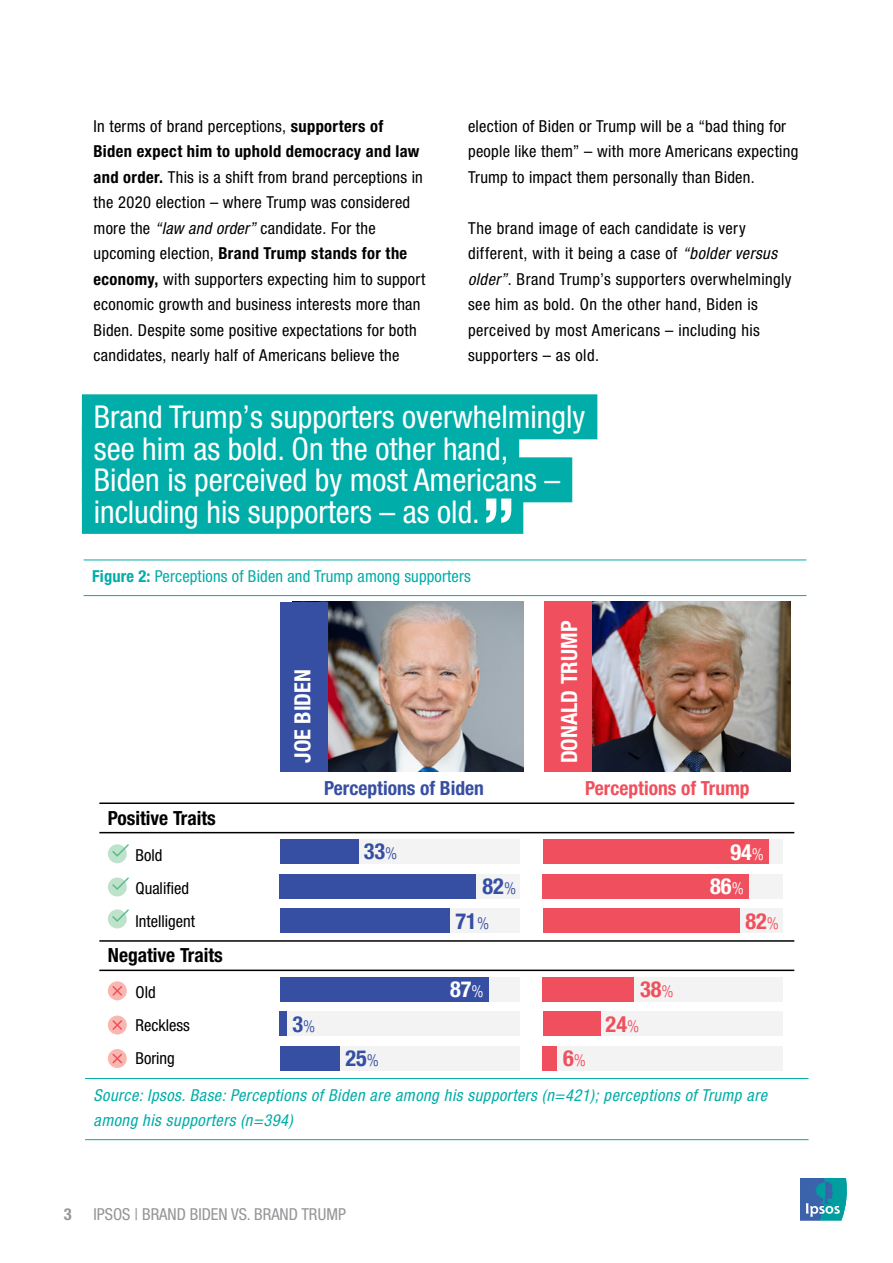
<style>
.page{position:relative;width:893px;height:1263px;background:#fff}
.page>*{position:absolute;margin:0;border:0;box-sizing:border-box;transform-origin:0 0}
.Pull_Quote_2{font:condensed 31.5px "Helvetica Neue LT Pro";color:#fff}
.t1{font:700 condensed 22.35px "Helvetica Neue LT Pro";color:#fff}
.t2{font:700 condensed 22.35px/34.2px "Helvetica Neue LT";color:#374fa2}
.t3{font:700 condensed 22.35px "Helvetica Neue LT";color:#f0505d}
.t4{font:700 condensed 22.35px "Helvetica Neue LT";color:#fff}
.t5{font:700 condensed 19.5px "Helvetica Neue LT Pro";color:#000}
.t6{font:700 condensed 19.5px "Helvetica Neue LT Pro";color:#374fa2}
.t7{font:700 condensed 19.5px "Helvetica Neue LT Pro";color:#f0505d}
.Body_copy{font:condensed 16.5px/25.5px "Helvetica Neue LT Pro";letter-spacing:.02em;color:#000}
.Figure_Footer{font:italic condensed 16.5px/25.5px "Helvetica Neue LT Pro";letter-spacing:.03em;color:#00ada8}
.Figure_Header{font:condensed 16.5px "Helvetica Neue LT Pro";letter-spacing:.01em;color:#00ada8}
.Body_copy-2{font:condensed 16.5px/33px "Helvetica Neue LT Pro";color:#000}
.t8{font:condensed 16.5px "Helvetica Neue LT Pro";color:#939598}
.t9{font:700 condensed 16.5px "Helvetica Neue LT Pro";color:#939598}
.s1{font-weight:700}
.s2{font-style:italic}
.s3{font-weight:300;font-size:16.8px}
</style>
<div class="page">
<hr style="left:84px;top:595px;width:722px;height:1px;background:#00ada8">
<hr style="left:84px;top:560px;width:722px;height:1px;background:#00ada8">
<div style="left:82px;top:394px;width:515px;height:45px;background:#00ada8"></div>
<div style="left:82px;top:426px;width:437px;height:45px;background:#00ada8"></div>
<div style="left:82px;top:457px;width:490px;height:45px;background:#00ada8"></div>
<div style="left:82px;top:489px;width:441px;height:45px;background:#00ada8"></div>
<svg style="left:486px;top:498px;width:25px;height:25px"></svg>
<div style="left:543px;top:840px;width:240px;height:24px;background:linear-gradient(to bottom,#f3f3f3,#f3f3f3)"></div>
<div style="left:543px;top:874px;width:240px;height:24px;background:#f3f3f3"></div>
<div style="left:543px;top:908px;width:240px;height:25px;background:#f3f3f3"></div>
<div style="left:543px;top:840px;width:225px;height:24px;background:#f0505d"></div>
<div style="left:543px;top:874px;width:206px;height:24px;background:#f0505d"></div>
<div style="left:543px;top:908px;width:196px;height:25px;background:#f0505d"></div>
<div style="left:543px;top:977px;width:240px;height:24px;background:#f3f3f3"></div>
<div style="left:543px;top:1012px;width:240px;height:24px;background:#f3f3f3"></div>
<div style="left:543px;top:1046px;width:240px;height:24px;background:#f3f3f3"></div>
<div style="left:543px;top:977px;width:91px;height:24px;background:#f0505d"></div>
<div style="left:543px;top:1012px;width:57px;height:24px;background:#f0505d"></div>
<div style="left:543px;top:1046px;width:14px;height:24px;background:#f0505d"></div>
<div style="left:280px;top:977px;width:240px;height:24px;background:#f3f3f3"></div>
<div style="left:280px;top:1012px;width:240px;height:24px;background:#f3f3f3"></div>
<div style="left:280px;top:1046px;width:240px;height:24px;background:#f3f3f3"></div>
<div style="left:280px;top:840px;width:240px;height:24px;background:#f3f3f3"></div>
<div style="left:280px;top:874px;width:240px;height:24px;background:#f3f3f3"></div>
<div style="left:280px;top:908px;width:240px;height:25px;background:#f3f3f3"></div>
<div style="left:108px;top:844px;width:19px;height:19px;background:#bee2cb;border-radius:50%"></div>
<svg style="left:111px;top:844px;width:18px;height:13px"></svg>
<div style="left:108px;top:877px;width:19px;height:19px;background:#bee2cb;border-radius:50%"></div>
<svg style="left:111px;top:877px;width:18px;height:13px"></svg>
<div style="left:108px;top:909px;width:19px;height:19px;background:#bee2cb;border-radius:50%"></div>
<svg style="left:111px;top:909px;width:18px;height:13px"></svg>
<div style="left:108px;top:981px;width:19px;height:19px;background:#f9b7b0;border-radius:50%"></div>
<svg style="left:112px;top:986px;width:10px;height:10px"></svg>
<div style="left:108px;top:1015px;width:19px;height:19px;background:#f9b7b0;border-radius:50%"></div>
<svg style="left:112px;top:1020px;width:10px;height:10px"></svg>
<svg style="left:108px;top:1049px;width:19px;height:19px"></svg>
<svg style="left:111px;top:1052px;width:13px;height:13px"></svg>
<img style="left:591px;top:602px;width:199px;height:169px">
<div style="left:544px;top:602px;width:47px;height:170px;background:#f0505d"></div>
<img style="left:328px;top:602px;width:196px;height:169px">
<div style="left:280px;top:602px;width:48px;height:169px;background:#374fa2"></div>
<hr style="left:99px;top:832px;width:695px;height:1px;background:#000">
<hr style="left:99px;top:802px;width:695px;height:2px;background:#000">
<hr style="left:99px;top:969px;width:695px;height:2px;background:#000">
<hr style="left:99px;top:940px;width:695px;height:2px;background:#000">
<div style="left:280px;top:840px;width:79px;height:24px;background:#374fa2"></div>
<div style="left:280px;top:874px;width:196px;height:24px;background:#374fa2"></div>
<div style="left:280px;top:908px;width:170px;height:25px;background:#374fa2"></div>
<div style="left:280px;top:977px;width:208px;height:24px;background:#374fa2"></div>
<div style="left:280px;top:1012px;width:7px;height:24px;background:#374fa2"></div>
<div style="left:280px;top:1046px;width:60px;height:24px;background:#374fa2"></div>
<hr style="left:85px;top:1139px;width:724px;height:1px;background:#00ada8">
<hr style="left:85px;top:1078px;width:724px;height:1px;background:#00ada8">
<svg style="left:800px;top:1178px;width:47px;height:42px;background:#368caf"></svg>
<p class="Body_copy" style="left:94px;top:113px;width:333px">In terms of brand perceptions, <span class="s1">supporters of Biden expect him to uphold democracy and law and order.</span> This is a shift from brand perceptions in the 2020 election – where Trump was considered more the <span class="s2">“law and order”</span> candidate. For the upcoming election, <span class="s1">Brand Trump stands for the economy,</span> with supporters expecting him to support economic growth and business interests more than Biden. Despite some positive expectations for both candidates, nearly half of Americans believe the</p>
<p class="Body_copy" style="left:468px;top:113px;width:332px">election of Biden or Trump will be a “bad thing for people like them” – with more Americans expecting<br>Trump to impact them personally than Biden.</p>
<p class="Body_copy" style="left:468px;top:215px;width:325px">The brand image of each candidate is very different, with it being a case of <span class="s2">“bolder versus older”</span>. Brand Trump’s supporters overwhelmingly see him as bold. On the other hand, Biden is perceived by most Americans – including his supporters – as old.</p>
<p class="Pull_Quote_2" style="left:94px;top:399px;width:493px">Brand Trump’s supporters overwhelmingly</p>
<p class="Pull_Quote_2" style="left:94px;top:430px;width:416px">see him as bold. On the other hand,</p>
<p class="Pull_Quote_2" style="left:94px;top:462px;width:468px">Biden is perceived by most Americans –</p>
<p class="Pull_Quote_2" style="left:94px;top:493px;width:387px">including his supporters – as old.</p>
<p class="Figure_Header" style="left:92px;top:567px;width:380px"><span class="s1">Figure 2:</span> Perceptions of Biden and Trump among supporters</p>
<p class="t1" style="left:289px;top:763px;width:95px;rotate:-90deg">JOE BIDEN</p>
<p class="t1" style="left:556px;top:763px;width:144px;rotate:-90deg">DONALD TRUMP</p>
<p class="t5" style="left:108px;top:806px;width:110px">Positive Traits</p>
<p class="Body_copy-2" style="left:136px;top:838px;width:61px">Bold<br>Qualified<br>Intelligent</p>
<p class="t5" style="left:108px;top:943px;width:117px">Negative Traits</p>
<p class="Body_copy-2" style="left:136px;top:975px;width:56px">Old<br>Reckless<br>Boring</p>
<p class="t6" style="left:324px;top:776px;width:161px">Perceptions of Biden</p>
<p class="t7" style="left:585px;top:776px;width:166px">Perceptions of Trump</p>
<p class="t2" style="left:364px;top:834px;width:35px">33<span class="s3">%</span></p>
<p class="t4" style="left:730px;top:838px;width:35px">94<span class="s3">%</span></p>
<p class="t2" style="left:456px;top:869px;width:62px;text-indent:27px">82<span class="s3">%<br></span>71<span class="s3">%</span></p>
<p class="t4" style="left:710px;top:872px;width:35px">86<span class="s3">%</span></p>
<p class="t3" style="left:745px;top:907px;width:35px">82<span class="s3">%</span></p>
<p class="t2" style="left:293px;top:1006px;width:24px">3<span class="s3">%</span></p>
<p class="t2" style="left:345px;top:1040px;width:35px">25<span class="s3">%</span></p>
<p class="t4" style="left:450px;top:975px;width:35px">87<span class="s3">%</span></p>
<p class="t3" style="left:563px;top:1045px;width:24px">6<span class="s3">%</span></p>
<p class="t3" style="left:640px;top:976px;width:35px">38<span class="s3">%</span></p>
<p class="t3" style="left:606px;top:1010px;width:35px">24<span class="s3">%</span></p>
<p class="Figure_Footer" style="left:94px;top:1082px;width:675px">Source: Ipsos. Base: Perceptions of Biden are among his supporters (n=421); perceptions of Trump are among his supporters (n=394)</p>
<p class="t9" style="left:64px;top:1204px;width:9px">3</p>
<p class="t8" style="left:94px;top:1205px;width:254px">IPSOS | BRAND BIDEN VS. BRAND TRUMP</p>
</div>
